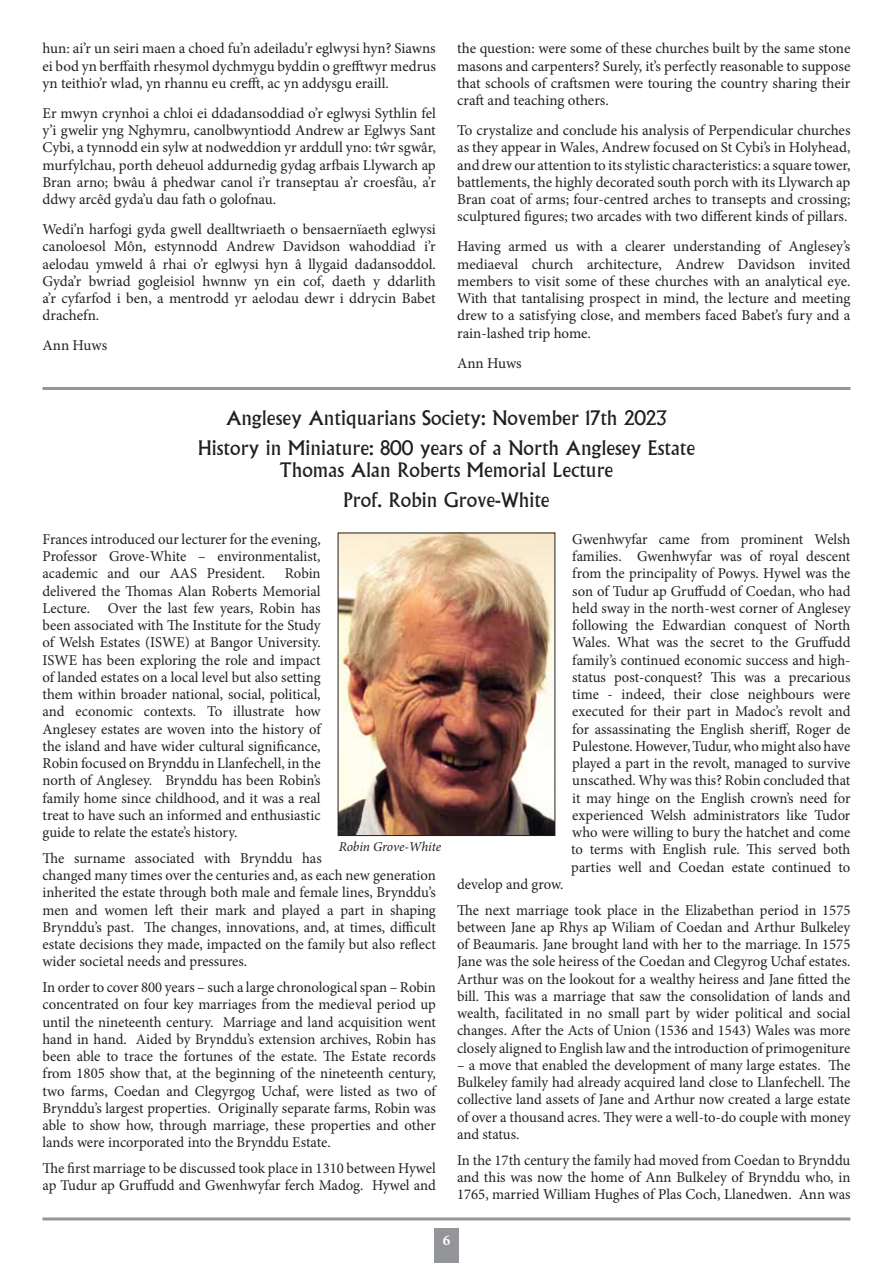
<style>
.page{position:relative;width:893px;height:1263px;background:#fff}
.page>*{position:absolute;margin:0;border:0;box-sizing:border-box;transform-origin:0 0}
.t1{font:19.5px/30px "Albertus";color:#231f20;text-align:center}
.t2{font:15px/17.2px "Minion Pro";color:#231f20;text-align:justify}
.t3{font:700 15px "Minion Pro";color:#fff}
.t4{font:italic 13.5px "Minion Pro";letter-spacing:-.015em;color:#231f20}
</style>
<div class="page">
<hr style="left:43px;top:1217px;width:807px;height:3px;background:#939598">
<div style="left:434px;top:1228px;width:25px;height:35px;background:#939598"></div>
<hr style="left:43px;top:387px;width:807px;height:3px;background:#939598">
<img style="left:340px;top:535px;width:213px;height:299px">
<div style="left:338px;top:533px;width:217px;height:303px;border:1px solid #231f20"></div>
<p class="t2" style="left:43px;top:40px;width:395px">hun: ai’r un seiri maen a choed fu’n adeiladu’r eglwysi hyn? Siawns ei bod yn berffaith rhesymol dychmygu byddin o grefftwyr medrus yn teithio’r wlad, yn rhannu eu crefft, ac yn addysgu eraill.</p>
<p class="t2" style="left:43px;top:105px;width:395px">Er mwyn crynhoi a chloi ei ddadansoddiad o’r eglwysi Sythlin fel y’i gwelir yng Nghymru, canolbwyntiodd Andrew ar Eglwys Sant Cybi, a tynnodd ein sylw at nodweddion yr arddull yno: tŵr sgwâr, murfylchau, porth deheuol addurnedig gydag arfbais Llywarch ap Bran arno; bwâu â phedwar canol i’r transeptau a’r croesfâu, a’r ddwy arcêd gyda’u dau fath o golofnau.</p>
<p class="t2" style="left:43px;top:221px;width:395px">Wedi’n harfogi gyda gwell dealltwriaeth o bensaernïaeth eglwysi canoloesol Môn, estynnodd Andrew Davidson wahoddiad i’r aelodau ymweld â rhai o’r eglwysi hyn â llygaid dadansoddol.<br>Gyda’r bwriad gogleisiol hwnnw yn ein cof, daeth y ddarlith a’r cyfarfod i ben, a mentrodd yr aelodau dewr i ddrycin Babet drachefn.</p>
<p class="t2" style="left:43px;top:337px;width:66px">Ann Huws</p>
<p class="t2" style="left:457px;top:40px;width:395px">the question: were some of these churches built by the same stone masons and carpenters? Surely, it’s perfectly reasonable to suppose that schools of craftsmen were touring the country sharing their craft and teaching others.</p>
<p class="t2" style="left:457px;top:122px;width:395px">To crystalize and conclude his analysis of Perpendicular churches as they appear in Wales, Andrew focused on St Cybi’s in Holyhead, and drew our attention to its stylistic characteristics: a square tower, battlements, the highly decorated south porch with its Llywarch ap Bran coat of arms; four-centred arches to transepts and crossing; sculptured figures; two arcades with two different kinds of pillars.</p>
<p class="t2" style="left:457px;top:238px;width:395px">Having armed us with a clearer understanding of Anglesey’s mediaeval church architecture, Andrew Davidson invited members to visit some of these churches with an analytical eye.<br>With that tantalising prospect in mind, the lecture and meeting drew to a satisfying close, and members faced Babet’s fury and a rain-lashed trip home.</p>
<p class="t2" style="left:457px;top:354px;width:66px">Ann Huws</p>
<h1 class="t1" style="left:198px;top:403px;width:499px">Anglesey Antiquarians Society: November 17th 2023<br>History in Miniature: 800 years of a North Anglesey Estate</h1>
<h1 class="t1" style="left:280px;top:455px;width:335px">Thomas Alan Roberts Memorial Lecture<br>Prof. Robin Grove-White</h1>
<p class="t2" style="left:43px;top:530px;width:280px">Frances introduced our lecturer for the evening, Professor Grove-White – environmentalist, academic and our AAS President.</p>
<p class="t2" style="left:43px;top:565px;width:280px;text-indent:242px">Robin delivered the Thomas Alan Roberts Memorial Lecture. Over the last few years, Robin has been associated with The Institute for the Study of Welsh Estates (ISWE) at Bangor University.<br>ISWE has been exploring the role and impact of landed estates on a local level but also setting them within broader national, social, political, and economic contexts. To illustrate how Anglesey estates are woven into the history of the island and have wider cultural significance, Robin focused on Brynddu in Llanfechell, in the north of Anglesey. Brynddu has been Robin’s family home since childhood, and it was a real treat to have such an informed and enthusiastic guide to relate the estate’s history.</p>
<p class="t2" style="left:43px;top:849px;width:395px;text-align:left">The surname associated with Brynddu has<br>changed many times over the centuries and, as each new generation inherited the estate through both male and female lines, Brynddu’s men and women left their mark and played a part in shaping Brynddu’s past. The changes, innovations, and, at times, difficult estate decisions they made, impacted on the family but also reflect wider societal needs and pressures.</p>
<p class="t2" style="left:43px;top:979px;width:395px">In order to cover 800 years – such a large chronological span – Robin concentrated on four key marriages from the medieval period up until the nineteenth century. Marriage and land acquisition went hand in hand. Aided by Brynddu’s extension archives, Robin has been able to trace the fortunes of the estate. The Estate records from 1805 show that, at the beginning of the nineteenth century, two farms, Coedan and Clegyrgog Uchaf, were listed as two of Brynddu’s largest properties. Originally separate farms, Robin was able to show how, through marriage, these properties and other lands were incorporated into the Brynddu Estate.</p>
<p class="t2" style="left:43px;top:1160px;width:395px">The first marriage to be discussed took place in 1310 between Hywel ap Tudur ap Gruffudd and Gwenhwyfar ferch Madog. Hywel and</p>
<p class="t4" style="left:339px;top:837px;width:104px">Robin Grove-White</p>
<p class="t2" style="left:571px;top:530px;width:281px">Gwenhwyfar came from prominent Welsh families. Gwenhwyfar was of royal descent from the principality of Powys. Hywel was the son of Tudur ap Gruffudd of Coedan, who had held sway in the north-west corner of Anglesey following the Edwardian conquest of North Wales. What was the secret to the Gruffudd family’s continued economic success and high&shy;status post-conquest? This was a precarious time - indeed, their close neighbours were executed for their part in Madoc’s revolt and for assassinating the English sheriff, Roger de Pulestone. However, Tudur, who might also have played a part in the revolt, managed to survive unscathed. Why was this? Robin concluded that it may hinge on the English crown’s need for experienced Welsh administrators like Tudor who were willing to bury the hatchet and come to terms with English rule. This served both parties well and Coedan estate continued to</p>
<p class="t2" style="left:457px;top:871px;width:395px;line-height:25.8px">develop and grow.<br>The next marriage took place in the Elizabethan period in 1575</p>
<p class="t2" style="left:457px;top:918px;width:395px">between Jane ap Rhys ap Wiliam of Coedan and Arthur Bulkeley of Beaumaris. Jane brought land with her to the marriage. In 1575<br>Jane was the sole heiress of the Coedan and Clegyrog Uchaf estates.<br>Arthur was on the lookout for a wealthy heiress and Jane fitted the bill. This was a marriage that saw the consolidation of lands and wealth, facilitated in no small part by wider political and social changes. After the Acts of Union (1536 and 1543) Wales was more closely aligned to English law and the introduction of primogeniture</p>
<p class="t2" style="left:457px;top:1056px;width:395px">– a move that enabled the development of many large estates. The Bulkeley family had already acquired land close to Llanfechell. The collective land assets of Jane and Arthur now created a large estate of over a thousand acres. They were a well-to-do couple with money and status.</p>
<p class="t2" style="left:457px;top:1151px;width:395px">In the 17th century the family had moved from Coedan to Brynddu and this was now the home of Ann Bulkeley of Brynddu who, in 1765, married William Hughes of Plas Coch, Llanedwen. Ann was</p>
<p class="t3" style="left:443px;top:1230px;width:9px">6</p>
</div>
